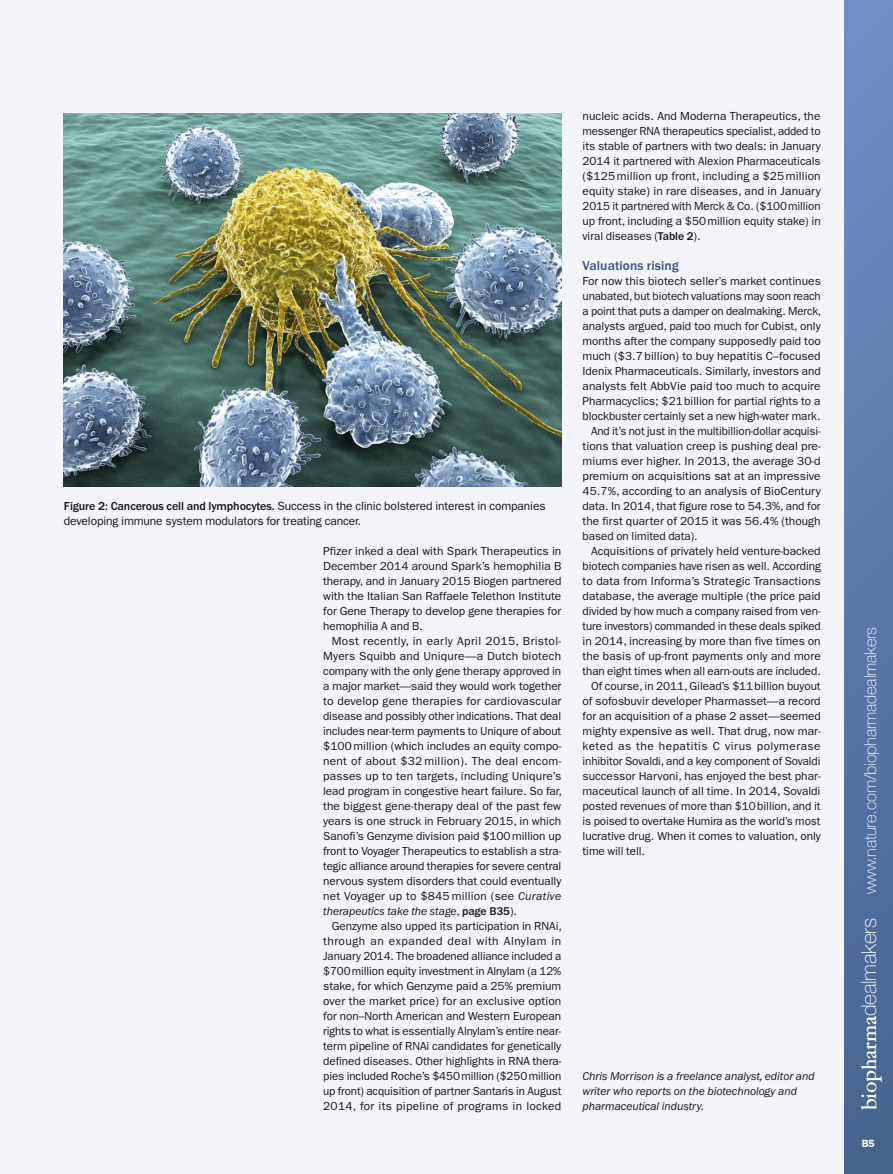
<style>
.page{position:relative;width:893px;height:1174px;background:#f4f5fb}
.page>*{position:absolute;margin:0;border:0;box-sizing:border-box;transform-origin:0 0}
.t1{font:100 16.5px "Helvetica Neue LT Std";letter-spacing:-.01em;color:#fff}
.t2{font:500 13.5px "ITC Franklin Gothic Std";letter-spacing:.005em;color:#3c5087}
.t3{font:12px/15px "ITC Franklin Gothic Std";letter-spacing:-.01em;color:#181715}
.t4{font:11.7px/15px "ITC Franklin Gothic Std";color:#181715;text-align:justify}
.t5{font:italic 11.7px/15px "ITC Franklin Gothic Std";letter-spacing:-.005em;color:#181715}
.t6{font:11.7px "ITC Franklin Gothic Std";letter-spacing:.035em;color:#181715}
.t7{font:600 10.5px "ITC Franklin Gothic Std";color:#fff}
.s1{font-weight:500}
.s2{font-style:italic}
.s3{font-family:"Garamont Amst EFOP";font-weight:500;font-size:21px}
.s4{font-size:21px}
</style>
<div class="page">
<div style="left:844px;top:0;width:49px;height:1174px;background:linear-gradient(to bottom,#728dc7,#46628f)"></div>
<img style="left:64px;top:114px;width:497px;height:373px">
<p class="t3" style="left:64px;top:499px;width:483px"><span class="s1">Figure 2: Cancerous cell and lymphocytes.</span> Success in the clinic bolstered interest in companies developing immune system modulators for treating cancer.</p>
<p class="t4" style="left:323px;top:544px;width:240px">Pfizer inked a deal with Spark Therapeutics in December 2014 around Spark’s hemophilia B therapy, and in January 2015 Biogen partnered with the Italian San Raffaele Telethon Institute for Gene Therapy to develop gene therapies for hemophilia A and B.</p>
<p class="t4" style="left:323px;top:634px;width:240px;text-indent:9px">Most recently, in early April 2015, Bristol-Myers Squibb and Uniqure—a Dutch biotech company with the only gene therapy approved in a major market—said they would work together to develop gene therapies for cardiovascular disease and possibly other indications. That deal includes near-term payments to Uniqure of about $100million (which includes an equity compo&shy;nent of about $32 million). The deal encom&shy;passes up to ten targets, including Uniqure’s lead program in congestive heart failure. So far, the biggest gene-therapy deal of the past few years is one struck in February 2015, in which Sanofi’s Genzyme division paid $100million up front to Voyager Therapeutics to establish a stra&shy;tegic alliance around therapies for severe central nervous system disorders that could eventually net Voyager up to $845 million (see <span class="s2">Curative therapeutics take the stage</span>, <span class="s1">page B35</span>).</p>
<p class="t4" style="left:323px;top:919px;width:240px;text-indent:9px">Genzyme also upped its participation in RNAi, through an expanded deal with Alnylam in January 2014. The broadened alliance included a $700million equity investment in Alnylam (a 12% stake, for which Genzyme paid a 25% premium over the market price) for an exclusive option for non–North American and Western European rights to what is essentially Alnylam’s entire near&shy;term pipeline of RNAi candidates for genetically defined diseases. Other highlights in RNA thera&shy;pies included Roche’s $450million ($250million up front) acquisition of partner Santaris in August 2014, for its pipeline of programs in locked</p>
<p class="t4" style="left:583px;top:109px;width:240px">nucleic acids. And Moderna Therapeutics, the messenger RNA therapeutics specialist, added to its stable of partners with two deals: in January 2014 it partnered with Alexion Pharmaceuticals ($125 million up front, including a $25 million equity stake) in rare diseases, and in January 2015 it partnered with Merck &amp; Co. ($100million up front, including a $50million equity stake) in viral diseases (<span class="s1">Table 2</span>).</p>
<p class="t2" style="left:583px;top:258px;width:98px">Valuations rising</p>
<p class="t4" style="left:583px;top:274px;width:240px">For now this biotech seller’s market continues</p>
<p class="t4" style="left:583px;top:289px;width:240px">unabated, but biotech valuations may soon reach</p>
<p class="t4" style="left:583px;top:304px;width:240px">a point that puts a damper on dealmaking. Merck,</p>
<p class="t4" style="left:583px;top:319px;width:240px">analysts argued, paid too much for Cubist, only</p>
<p class="t4" style="left:583px;top:334px;width:240px">months after the company supposedly paid too</p>
<p class="t4" style="left:583px;top:349px;width:240px">much ($3.7billion) to buy hepatitis C–focused</p>
<p class="t4" style="left:583px;top:364px;width:240px">Idenix Pharmaceuticals. Similarly, investors and</p>
<p class="t4" style="left:583px;top:379px;width:240px">analysts felt AbbVie paid too much to acquire</p>
<p class="t4" style="left:583px;top:394px;width:239px">Pharmacyclics; $21billion for partial rights to a</p>
<p class="t4" style="left:583px;top:409px;width:239px">blockbuster certainly set a new high-water mark.</p>
<p class="t4" style="left:591px;top:424px;width:231px">And it’s not just in the multibillion-dollar acquisi-</p>
<p class="t4" style="left:583px;top:439px;width:240px">tions that valuation creep is pushing deal pre-</p>
<p class="t4" style="left:583px;top:454px;width:240px">miums ever higher. In 2013, the average 30-d</p>
<p class="t4" style="left:583px;top:469px;width:240px">premium on acquisitions sat at an impressive</p>
<p class="t4" style="left:583px;top:484px;width:240px">45.7%, according to an analysis of BioCentury</p>
<p class="t4" style="left:583px;top:499px;width:240px">data. In 2014, that figure rose to 54.3%, and for</p>
<p class="t4" style="left:583px;top:514px;width:240px">the first quarter of 2015 it was 56.4% (though</p>
<p class="t4" style="left:583px;top:529px;width:117px">based on limited data).</p>
<p class="t4" style="left:591px;top:544px;width:231px">Acquisitions of privately held venture-backed</p>
<p class="t4" style="left:583px;top:559px;width:240px">biotech companies have risen as well. According</p>
<p class="t4" style="left:583px;top:574px;width:240px">to data from Informa’s Strategic Transactions</p>
<p class="t4" style="left:583px;top:589px;width:240px">database, the average multiple (the price paid</p>
<p class="t4" style="left:583px;top:604px;width:240px">divided by how much a company raised from ven-</p>
<p class="t4" style="left:583px;top:619px;width:240px">ture investors) commanded in these deals spiked</p>
<p class="t4" style="left:583px;top:634px;width:240px">in 2014, increasing by more than five times on</p>
<p class="t4" style="left:583px;top:649px;width:240px">the basis of up-front payments only and more</p>
<p class="t4" style="left:583px;top:664px;width:240px">than eight times when all earn-outs are included.</p>
<p class="t4" style="left:591px;top:679px;width:231px">Of course, in 2011, Gilead’s $11billion buyout</p>
<p class="t4" style="left:583px;top:694px;width:240px">of sofosbuvir developer Pharmasset—a record</p>
<p class="t4" style="left:583px;top:709px;width:240px">for an acquisition of a phase 2 asset—seemed</p>
<p class="t4" style="left:583px;top:724px;width:240px">mighty expensive as well. That drug, now mar-</p>
<p class="t6" style="left:583px;top:739px;width:240px">keted as the hepatitis C virus polymerase</p>
<p class="t4" style="left:583px;top:754px;width:240px">inhibitor Sovaldi, and a key component of Sovaldi</p>
<p class="t4" style="left:583px;top:769px;width:240px">successor Harvoni, has enjoyed the best phar-</p>
<p class="t4" style="left:583px;top:784px;width:239px">maceutical launch of all time. In 2014, Sovaldi</p>
<p class="t4" style="left:583px;top:799px;width:240px">posted revenues of more than $10billion, and it</p>
<p class="t4" style="left:583px;top:814px;width:239px">is poised to overtake Humira as the world’s most</p>
<p class="t4" style="left:583px;top:829px;width:240px">lucrative drug. When it comes to valuation, only</p>
<p class="t4" style="left:583px;top:844px;width:64px">time will tell.</p>
<p class="t5" style="left:583px;top:1069px;width:234px">Chris Morrison is a freelance analyst, editor and writer who reports on the biotechnology and pharmaceutical industry.</p>
<h1 class="t1" style="left:861px;top:1110px;width:485px;rotate:-90deg"><span class="s3">biopharma</span><span class="s4">dealmakers</span> www.nature.com/biopharmadealmakers</h1>
<p class="t7" style="left:862px;top:1137px;width:15px">B5</p>
</div>
